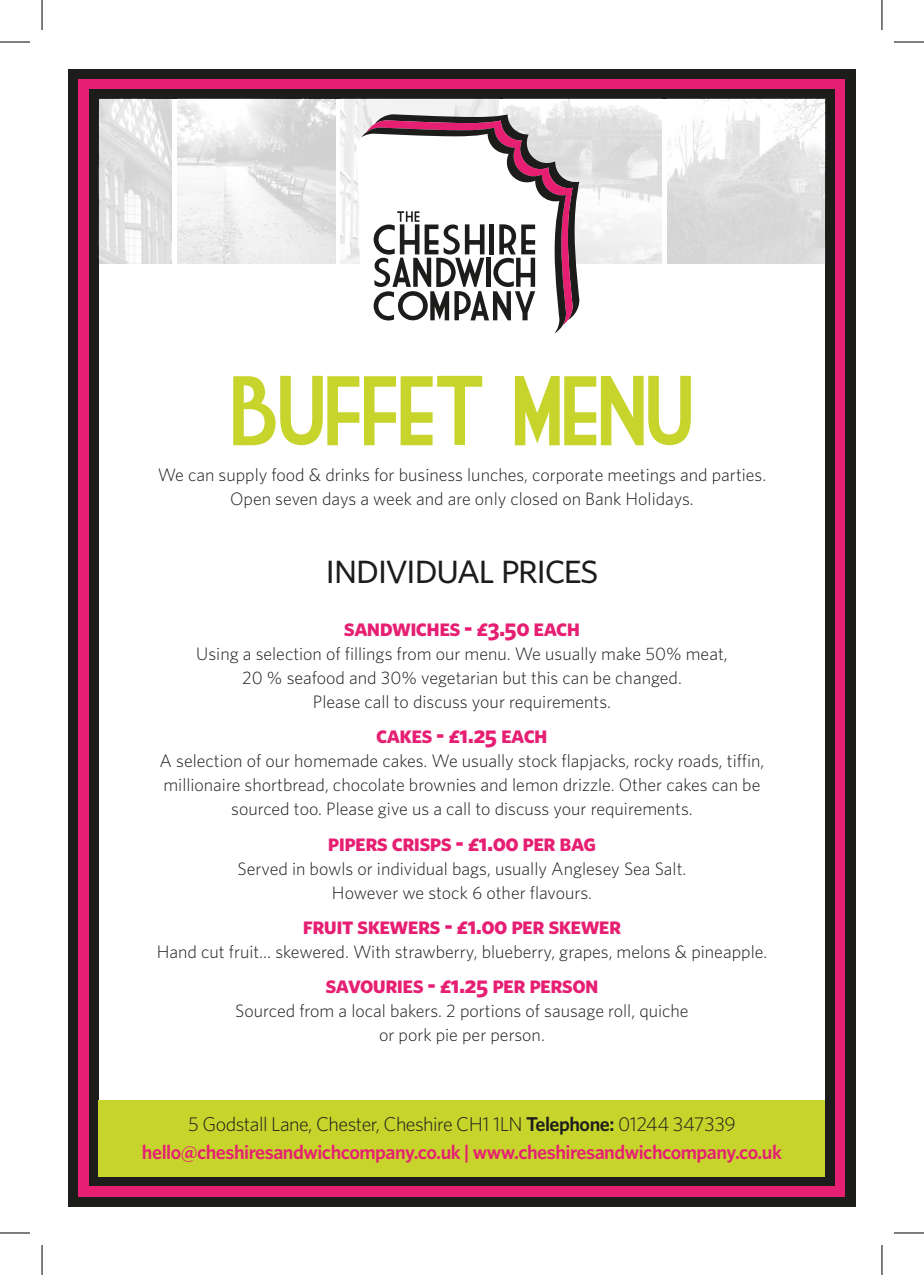
<style>
.page{position:relative;width:924px;height:1275px;background:#fff}
.page>*{position:absolute;margin:0;border:0;box-sizing:border-box;transform-origin:0 0}
.t1{font:96px "Market Deco";letter-spacing:-.05em;color:#c7d42c}
.t2{font:44px "Whitney Book SC";letter-spacing:-.05em;color:#1c1c1b}
.t3{font:24px "Whitney Bold SC";letter-spacing:-.025em;color:#e61f73}
.t4{font:600 20px/28px "Whitney";letter-spacing:-.025em;color:#e61f73;text-align:center}
.t5{font:300 18px/24px "Whitney";color:#1c1c1b;text-align:center}
.s1{font-weight:300;color:#1c1c1b}
.s2{color:#1c1c1b}
</style>
<div class="page">
<div style="left:68px;top:68px;width:787px;height:1138px;background:#1c1c1b"></div>
<div style="left:78px;top:79px;width:766px;height:1117px;background:#e61f73"></div>
<div style="left:89px;top:89px;width:745px;height:1097px;background:#1c1c1b"></div>
<div style="left:99px;top:99px;width:725px;height:1076px;background:#fff"></div>
<img style="left:99px;top:99px;width:72px;height:164px">
<img style="left:177px;top:99px;width:158px;height:164px">
<img style="left:667px;top:99px;width:157px;height:164px">
<img style="left:503px;top:99px;width:158px;height:164px">
<img style="left:340px;top:99px;width:158px;height:164px">
<div style="left:99px;top:1099px;width:725px;height:77px;background:#c7d42c"></div>
<svg style="left:356px;top:114px;width:223px;height:220px"></svg>
<hr style="left:0;top:42px;width:30px;height:1px;background:#000">
<hr style="left:893px;top:42px;width:30px;height:1px;background:#000">
<hr style="left:0;top:1232px;width:30px;height:1px;background:#000">
<hr style="left:893px;top:1232px;width:30px;height:1px;background:#000">
<hr style="left:42px;top:0;width:1px;height:30px;background:#000">
<hr style="left:42px;top:1245px;width:1px;height:30px;background:#000">
<hr style="left:881px;top:0;width:1px;height:30px;background:#000">
<hr style="left:881px;top:1245px;width:1px;height:30px;background:#000">
<p class="t1" style="left:228px;top:368px;width:468px">BUFFET MENU</p>
<p class="t5" style="left:158px;top:462px;width:609px">We can supply food &amp; drinks for business lunches, corporate meetings and parties.<br>Open seven days a week and are only closed on Bank Holidays.</p>
<p class="t2" style="left:325px;top:542px;width:275px">individual prices</p>
<p class="t3" style="left:344px;top:613px;width:237px">sandwiches - £3.50 each</p>
<p class="t5" style="left:196px;top:641px;width:532px">Using a selection of fillings from our menu. We usually make 50% meat,<br>20 % seafood and 30% vegetarian but this can be changed.<br>Please call to discuss your requirements.</p>
<p class="t3" style="left:376px;top:720px;width:173px">cakes - £1.25 each</p>
<p class="t5" style="left:159px;top:748px;width:606px">A selection of our homemade cakes. We usually stock flapjacks, rocky roads, tiffin, millionaire shortbread, chocolate brownies and lemon drizzle. Other cakes can be sourced too. Please give us a call to discuss your requirements.</p>
<p class="t3" style="left:328px;top:827px;width:270px">pipers crisps - £1.00 per bag</p>
<p class="t5" style="left:237px;top:856px;width:450px">Served in bowls or individual bags, usually Anglesey Sea Salt.<br>However we stock 6 other flavours.</p>
<p class="t3" style="left:302px;top:911px;width:320px">fruit skewers - £1.00 per skewer</p>
<p class="t5" style="left:157px;top:939px;width:611px">Hand cut fruit… skewered. With strawberry, blueberry, grapes, melons &amp; pineapple.</p>
<p class="t3" style="left:325px;top:970px;width:274px">savouries - £1.25 per person</p>
<p class="t5" style="left:235px;top:998px;width:454px">Sourced from a local bakers. 2 portions of sausage roll, quiche or pork pie per person.</p>
<p class="t4" style="left:142px;top:1109px;width:641px"><span class="s1">5 Godstall Lane, Chester, Cheshire CH1 1LN</span> <span class="s2">Telephone:</span> <span class="s1">01244 347339 </span>hello@cheshiresandwichcompany.co.uk | www.cheshiresandwichcompany.co.uk</p>
</div>
